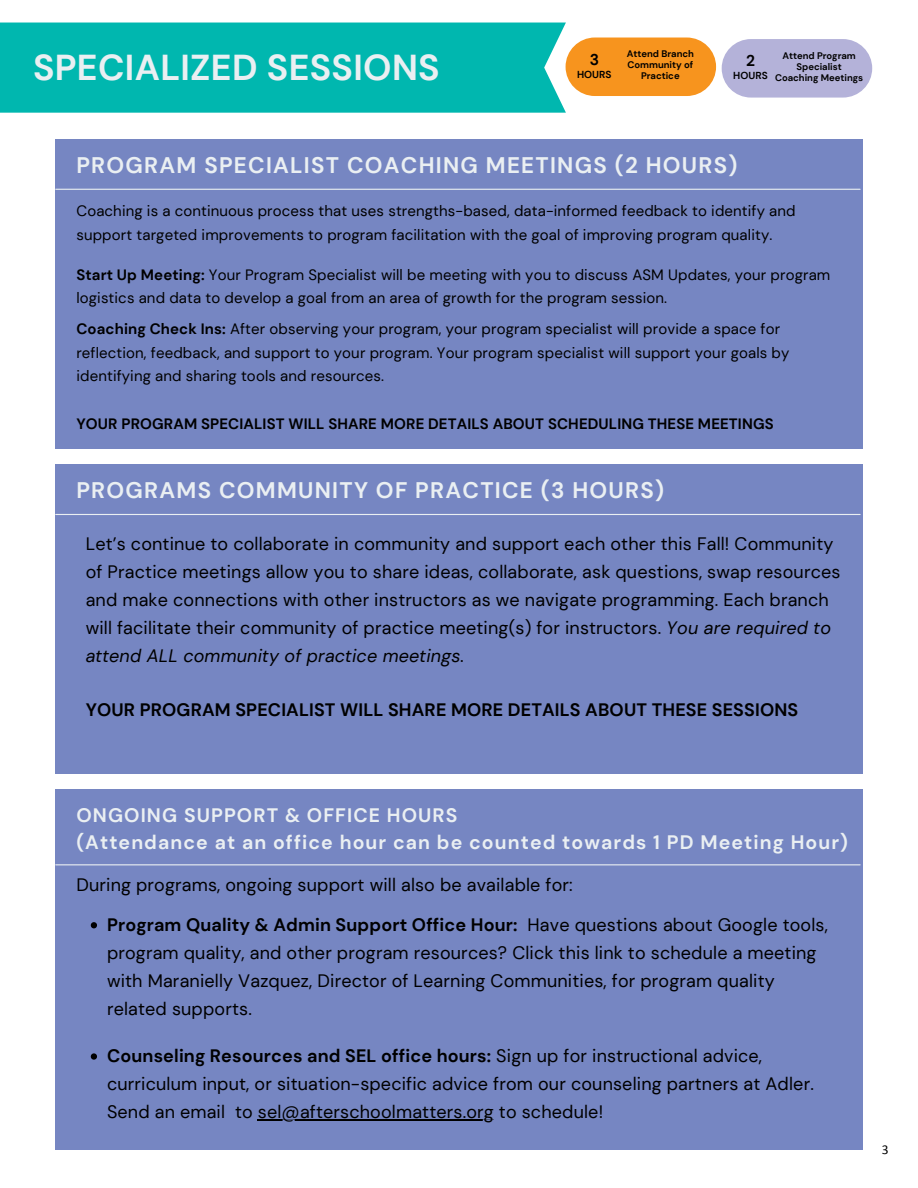
<style>
.page{position:relative;width:918px;height:1188px;background:#fff}
.page>*{position:absolute;margin:0;border:0;box-sizing:border-box;transform-origin:0 0}
.t1{font:700 36px "DM Sans";letter-spacing:.01em;color:#eaeff2}
.t2{font:700 22.5px "DM Sans";letter-spacing:.055em;color:#eaeff2}
.t3{font:700 19.5px "DM Sans";letter-spacing:.055em;color:#eaeff2}
.t4{font:18px/28.2px "DM Sans";letter-spacing:.01em;color:#000}
.t5{font:700 18px "DM Sans";letter-spacing:.01em;color:#000}
.t6{font:700 15.6px "DM Sans";color:#000}
.t7{font:15px/23.5px "DM Sans";letter-spacing:.01em;color:#000}
.t8{font:700 15px "DM Sans";letter-spacing:.01em;color:#000}
.t9{font:13.5px "Calibri";color:#000}
.t10{font:700 10.2px "DM Sans";color:#000}
.t11{font:700 9.45px/10.9px "DM Sans";color:#000;text-align:center}
.s1{font-weight:700}
.s2{font-style:italic}
</style>
<div class="page">
<div style="left:55px;top:139px;width:808px;height:309px;background:#7686c2"></div>
<hr style="left:56px;top:189px;width:804px;height:1px;background:#eaeff2">
<div style="left:55px;top:790px;width:808px;height:360px;background:#7686c2"></div>
<hr style="left:56px;top:864px;width:804px;height:1px;background:#eaeff2">
<svg style="left:91px;top:922px;width:6px;height:6px"></svg>
<svg style="left:91px;top:1053px;width:6px;height:7px"></svg>
<hr style="left:258px;top:1120px;width:236px;height:1px;background:#000">
<div style="left:0;top:23px;width:566px;height:90px;background:#00b7af"></div>
<div style="left:55px;top:464px;width:808px;height:309px;background:#7686c2"></div>
<hr style="left:56px;top:514px;width:804px;height:1px;background:#eaeff2">
<div style="left:566px;top:38px;width:150px;height:58px;background:#f7941e;border-radius:29px"></div>
<div style="left:722px;top:39px;width:150px;height:59px;background:#b4b2d9;border-radius:29px"></div>
<p class="t1" style="left:33px;top:44px;width:408px">SPECIALIZED SESSIONS</p>
<p class="t6" style="left:590px;top:49px;width:11px">3</p>
<p class="t10" style="left:577px;top:67px;width:36px">HOURS</p>
<p class="t11" style="left:627px;top:49px;width:69px">Attend Branch<br>Community of<br>Practice</p>
<p class="t6" style="left:746px;top:51px;width:10px">2</p>
<p class="t10" style="left:733px;top:69px;width:36px">HOURS</p>
<p class="t11" style="left:775px;top:50px;width:90px">Attend Program<br>Specialist<br>Coaching Meetings</p>
<p class="t2" style="left:76px;top:150px;width:663px">PROGRAM SPECIALIST COACHING MEETINGS (2 HOURS)</p>
<p class="t7" style="left:76px;top:199px;width:721px">Coaching is a continuous process that uses strengths-based, data-informed feedback to identify and support targeted improvements to program facilitation with the goal of improving program quality.</p>
<p class="t7" style="left:76px;top:263px;width:756px"><span class="s1">Start Up Meeting:</span> Your Program Specialist will be meeting with you to discuss ASM Updates, your program logistics and data to develop a goal from an area of growth for the program session.</p>
<p class="t7" style="left:76px;top:317px;width:715px"><span class="s1">Coaching Check Ins:</span> After observing your program, your program specialist will provide a space for reflection, feedback, and support to your program. Your program specialist will support your goals by identifying and sharing tools and resources.</p>
<p class="t8" style="left:76px;top:414px;width:699px">YOUR PROGRAM SPECIALIST WILL SHARE MORE DETAILS ABOUT SCHEDULING THESE MEETINGS</p>
<p class="t2" style="left:76px;top:476px;width:589px">PROGRAMS COMMUNITY OF PRACTICE (3 HOURS)</p>
<p class="t4" style="left:86px;top:529px;width:756px">Let’s continue to collaborate in community and support each other this Fall! Community of Practice meetings allow you to share ideas, collaborate, ask questions, swap resources and make connections with other instructors as we navigate programming. Each branch will facilitate their community of practice meeting(s) for instructors. <span class="s2">You are required to attend ALL community of practice meetings.</span></p>
<p class="t5" style="left:86px;top:698px;width:714px">YOUR PROGRAM SPECIALIST WILL SHARE MORE DETAILS ABOUT THESE SESSIONS</p>
<p class="t3" style="left:76px;top:803px;width:383px">ONGOING SUPPORT &amp; OFFICE HOURS</p>
<p class="t3" style="left:76px;top:830px;width:773px">(Attendance at an office hour can be counted towards 1 PD Meeting Hour)</p>
<p class="t4" style="left:76px;top:871px;width:498px">During programs, ongoing support will also be available for:</p>
<p class="t4" style="left:107px;top:911px;width:722px"><span class="s1">Program Quality &amp; Admin Support Office Hour:</span> Have questions about Google tools, program quality, and other program resources? Click this link to schedule a meeting with Maranielly Vazquez, Director of Learning Communities, for program quality related supports.</p>
<p class="t4" style="left:107px;top:1042px;width:708px"><span class="s1">Counseling Resources and SEL office hours:</span> Sign up for instructional advice, curriculum input, or situation-specific advice from our counseling partners at Adler.<br>Send an email to sel@afterschoolmatters.org to schedule!</p>
<p class="t9" style="left:882px;top:1144px;width:8px">3</p>
</div>
